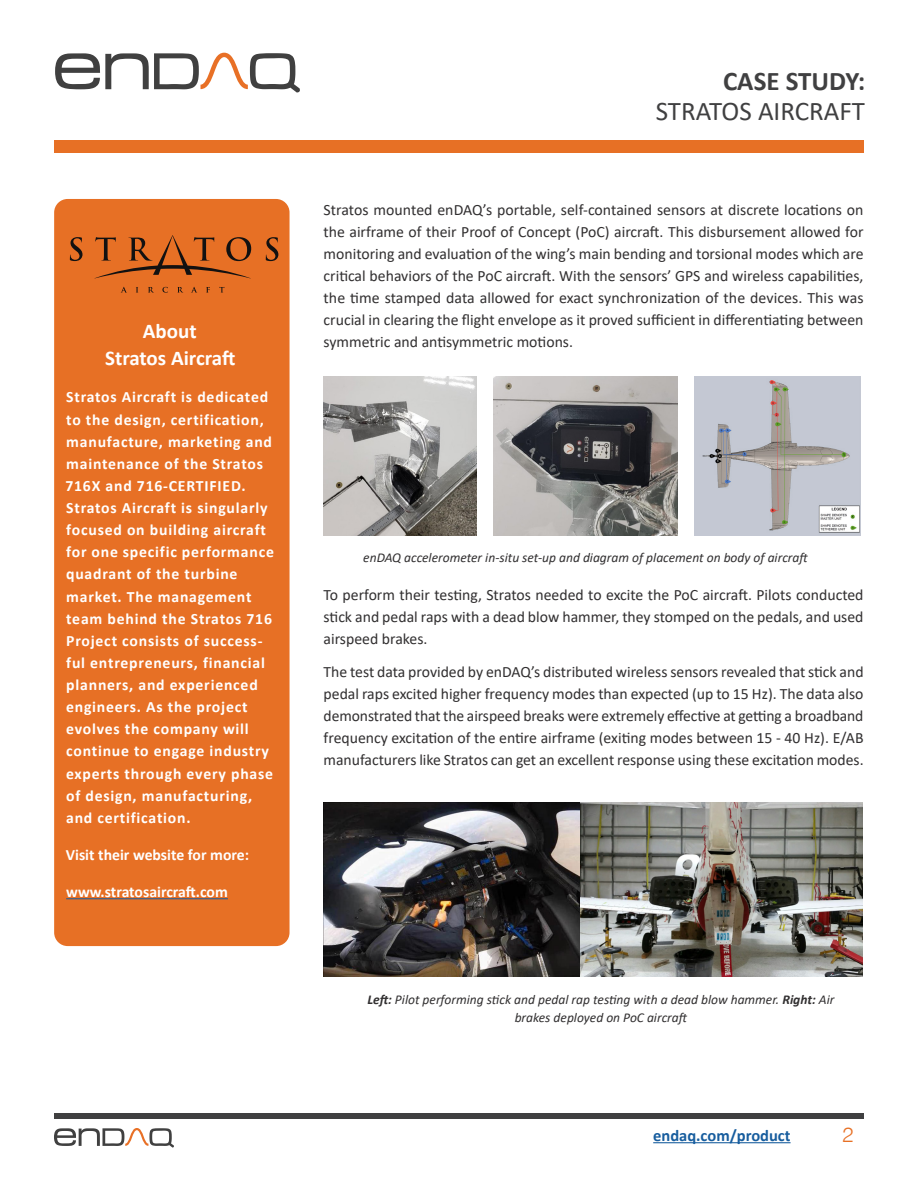
<style>
.page{position:relative;width:918px;height:1188px;background:#fff}
.page>*{position:absolute;margin:0;border:0;box-sizing:border-box;transform-origin:0 0}
.t1{font:27px "Calibri";color:#404041}
.t2{font:700 27px "Calibri";color:#404041}
.Sub-Header-Red{font:700 21px "Calibri";color:#fff}
.t3{font:300 21px "Swiss 721 BT";color:#e77025}
.t4{font:700 16.5px "Calibri";color:#175d9e}
.Body_text{font:15.75px/22.2px "Calibri";color:#312f30;text-align:justify}
.Sub-Header-Red-2{font:700 15.75px/22.2px "Calibri";letter-spacing:.05em;color:#fff}
.Box_Header{font:700 15.75px "Calibri";color:#fff}
.Body_text-2{font:italic 13.5px/18px "Calibri";color:#312f30;text-align:center}
.s1{font-weight:700}
</style>
<div class="page">
<div style="left:54px;top:1113px;width:810px;height:6px;background:#404041"></div>
<hr style="left:653px;top:1142px;width:138px;height:1px;background:#175d9e">
<svg style="left:55px;top:53px;width:245px;height:40px"></svg>
<svg style="left:54px;top:1128px;width:120px;height:20px"></svg>
<div style="left:54px;top:140px;width:810px;height:13px;background:#e77025"></div>
<div style="left:54px;top:199px;width:236px;height:747px;background:#e77025;border-radius:14px"></div>
<hr style="left:66px;top:898px;width:162px;height:1px;background:#175d9e">
<svg style="left:70px;top:235px;width:208px;height:58px"></svg>
<img style="left:323px;top:802px;width:539px;height:174px">
<img style="left:324px;top:376px;width:153px;height:159px">
<img style="left:694px;top:376px;width:166px;height:159px">
<img style="left:494px;top:377px;width:183px;height:158px">
<p class="Sub-Header-Red" style="left:143px;top:316px;width:55px">About</p>
<p class="Sub-Header-Red" style="left:105px;top:343px;width:132px">Stratos Aircraft</p>
<p class="Sub-Header-Red-2" style="left:65px;top:386px;width:210px">Stratos Aircraft is dedicated to the design, certification, manufacture, marketing and maintenance of the Stratos<br>716X and 716-CERTIFIED.<br>Stratos Aircraft is singularly focused on building aircraft for one specific performance quadrant of the turbine market. The management team behind the Stratos 716<br>Project consists of success&shy;ful entrepreneurs, financial planners, and experienced engineers. As the project evolves the company will continue to engage industry experts through every phase of design, manufacturing, and certification.</p>
<p class="Box_Header" style="left:66px;top:844px;width:185px">Visit their website for more:</p>
<p class="Box_Header" style="left:66px;top:881px;width:163px">www.stratosaircraft.com</p>
<h1 class="t2" style="left:723px;top:62px;width:144px">CASE STUDY:</h1>
<h1 class="t1" style="left:656px;top:92px;width:211px">STRATOS AIRCRAFT</h1>
<p class="Body_text" style="left:324px;top:198px;width:542px">Stratos mounted enDAQ’s portable, self-contained sensors at discrete locations on the airframe of their Proof of Concept (PoC) aircraft. This disbursement allowed for monitoring and evaluation of the wing’s main bending and torsional modes which are critical behaviors of the PoC aircraft. With the sensors’ GPS and wireless capabilities, the time stamped data allowed for exact synchronization of the devices. This was crucial in clearing the flight envelope as it proved sufficient in differentiating between symmetric and antisymmetric motions.</p>
<p class="Body_text-2" style="left:363px;top:548px;width:447px">enDAQ accelerometer in-situ set-up and diagram of placement on body of aircraft</p>
<p class="Body_text" style="left:324px;top:583px;width:542px">To perform their testing, Stratos needed to excite the PoC aircraft. Pilots conducted stick and pedal raps with a dead blow hammer, they stomped on the pedals, and used airspeed brakes.</p>
<p class="Body_text" style="left:324px;top:660px;width:542px">The test data provided by enDAQ’s distributed wireless sensors revealed that stick and pedal raps excited higher frequency modes than expected (up to 15 Hz). The data also demonstrated that the airspeed breaks were extremely effective at getting a broadband frequency excitation of the entire airframe (exiting modes between 15 - 40 Hz). E/AB manufacturers like Stratos can get an excellent response using these excitation modes.</p>
<p class="Body_text-2" style="left:367px;top:990px;width:469px"><span class="s1">Left:</span> Pilot performing stick and pedal rap testing with a dead blow hammer. <span class="s1">Right:</span> Air brakes deployed on PoC aircraft</p>
<p class="t4" style="left:653px;top:1124px;width:139px">endaq.com/product</p>
<h2 class="t3" style="left:842px;top:1122px;width:13px">2</h2>
</div>
